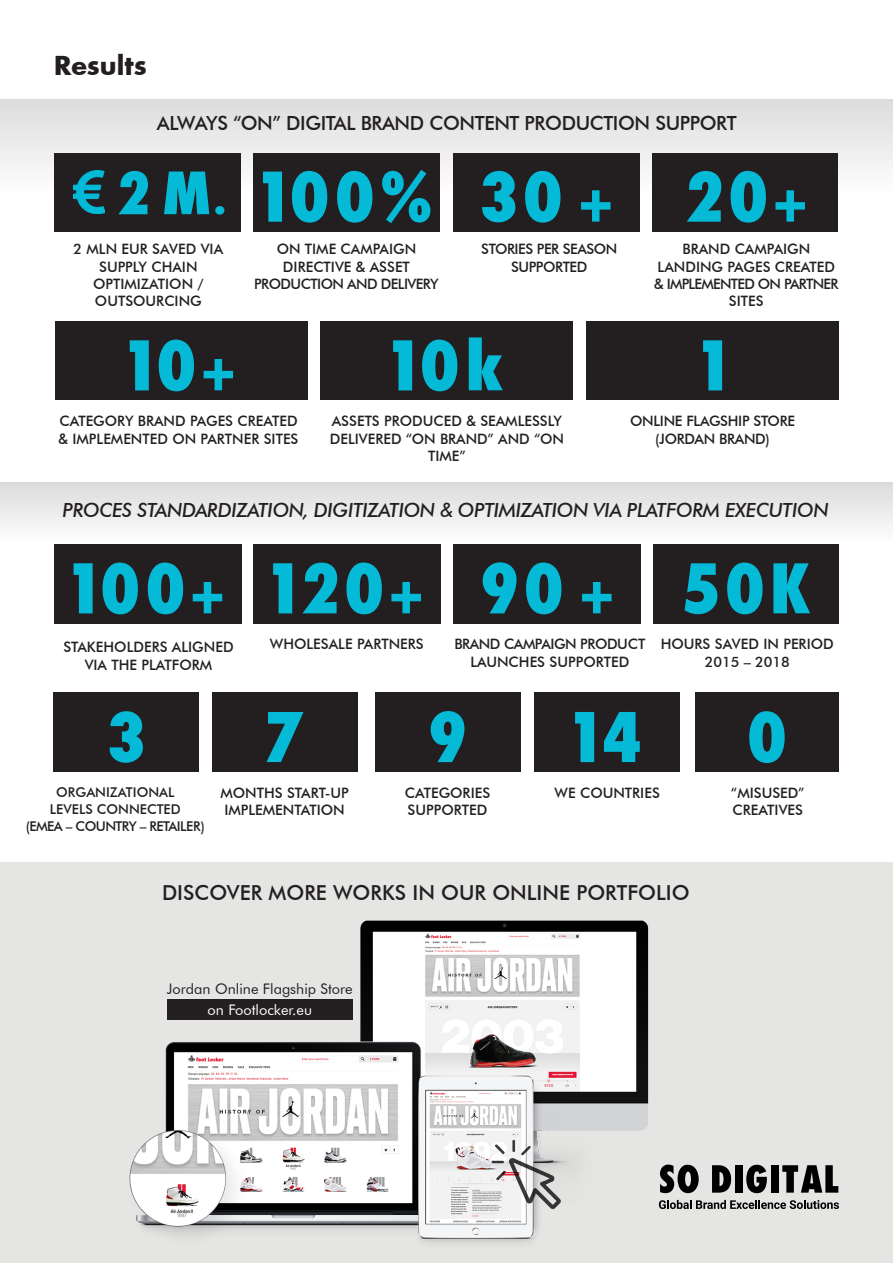
<style>
.page{position:relative;width:893px;height:1263px;background:#fff}
.page>*{position:absolute;margin:0;border:0;box-sizing:border-box;transform-origin:0 0}
.t1{font:65.4px "Futura Cond X Boold";letter-spacing:.05em;color:#04bad7}
.t2{font:65.25px "Futura Cond X Boold";letter-spacing:.05em;color:#04bad7}
.t3{font:55.8px "Futura Cond X Boold";color:#04bad7}
.t4{font:700 25.5px "Futura";color:#231f20}
.t5{font:500 20.7px "Futura BT";color:#231f20}
.t6{font:italic 500 19.5px "Futura BT";letter-spacing:-.02em;color:#231f20}
.t7{font:500 19.5px "Futura BT";letter-spacing:-.02em;color:#231f20}
.t8{font:14.55px/20.2px "Futura BT";color:#231f20;text-align:center}
.t9{font:500 14.4px/17.2px "Futura BT";color:#231f20;text-align:center}
.t10{font:500 14.4px/17.2px "Futura BT";letter-spacing:-.05em;color:#231f20;text-align:center}
.t11{font:500 14.4px "Futura BT";letter-spacing:-.02em;color:#231f20}
.t12{font:500 14.4px "Futura BT";letter-spacing:-.03em;color:#231f20}
.t13{font:500 14.4px "Futura BT";letter-spacing:-.04em;color:#231f20}
.t14{font:500 13.5px "Futura BT";color:#231f20}
.t15{font:500 13.5px "Futura BT";letter-spacing:-.04em;color:#231f20}
.s1{font-size:39px}
.s2{color:#fff}
</style>
<div class="page">
<div style="left:0;top:99px;width:893px;height:143px;background:linear-gradient(to bottom,#e4e4e4,#fafafa)"></div>
<div style="left:55px;top:321px;width:252px;height:79px;background:#231f20"></div>
<div style="left:321px;top:321px;width:252px;height:79px;background:#231f20"></div>
<div style="left:586px;top:321px;width:253px;height:79px;background:#231f20"></div>
<div style="left:653px;top:152px;width:185px;height:79px;background:#231f20"></div>
<div style="left:453px;top:152px;width:187px;height:79px;background:#231f20"></div>
<div style="left:253px;top:152px;width:187px;height:79px;background:#231f20"></div>
<div style="left:54px;top:152px;width:187px;height:79px;background:#231f20"></div>
<div style="left:0;top:862px;width:893px;height:401px;background:#e5e5e4"></div>
<img style="left:129px;top:920px;width:538px;height:323px">
<img style="left:468px;top:1117px;width:117px;height:117px">
<div style="left:167px;top:1000px;width:186px;height:20px;background:#231f20"></div>
<div style="left:0;top:483px;width:893px;height:90px;background:linear-gradient(to bottom,#e1e1e1,#fff)"></div>
<div style="left:375px;top:693px;width:145px;height:79px;background:#231f20"></div>
<div style="left:213px;top:693px;width:145px;height:79px;background:#231f20"></div>
<div style="left:54px;top:693px;width:145px;height:79px;background:#231f20"></div>
<div style="left:535px;top:693px;width:145px;height:79px;background:#231f20"></div>
<div style="left:695px;top:693px;width:144px;height:79px;background:#231f20"></div>
<div style="left:654px;top:544px;width:185px;height:79px;background:#231f20"></div>
<div style="left:453px;top:544px;width:188px;height:79px;background:#231f20"></div>
<div style="left:253px;top:544px;width:187px;height:79px;background:#231f20"></div>
<div style="left:54px;top:544px;width:187px;height:79px;background:#231f20"></div>
<svg style="left:660px;top:1164px;width:39px;height:29px"></svg>
<svg style="left:712px;top:1165px;width:19px;height:27px"></svg>
<div style="left:735px;top:1165px;width:7px;height:27px;background:#000"></div>
<svg style="left:746px;top:1165px;width:21px;height:28px"></svg>
<div style="left:771px;top:1165px;width:8px;height:27px;background:#000"></div>
<svg style="left:782px;top:1165px;width:56px;height:27px"></svg>
<svg style="left:659px;top:1200px;width:180px;height:9px"></svg>
<img style="left:74px;top:171px;width:31px;height:43px">
<p class="t4" style="left:54px;top:48px;width:94px">Results</p>
<p class="t7" style="left:157px;top:111px;width:581px">ALWAYS “ON” DIGITAL BRAND CONTENT PRODUCTION SUPPORT</p>
<p class="t3" style="left:115px;top:155px;width:113px">2 M<span class="s1">.</span></p>
<p class="t2" style="left:260px;top:153px;width:175px">100%</p>
<p class="t2" style="left:479px;top:153px;width:136px">30 +</p>
<p class="t2" style="left:683px;top:153px;width:126px">20+</p>
<p class="t12" style="left:481px;top:240px;width:138px">STORIES PER SEASON</p>
<p class="t12" style="left:511px;top:258px;width:78px">SUPPORTED</p>
<p class="t9" style="left:74px;top:241px;width:151px">2 MLN EUR SAVED VIA<br>SUPPLY CHAIN</p>
<p class="t9" style="left:93px;top:275px;width:112px">OPTIMIZATION /</p>
<p class="t9" style="left:95px;top:292px;width:108px">OUTSOURCING</p>
<p class="t9" style="left:277px;top:241px;width:141px">ON TIME CAMPAIGN</p>
<p class="t9" style="left:283px;top:258px;width:128px">DIRECTIVE &amp; ASSET</p>
<p class="t13" style="left:254px;top:275px;width:186px">PRODUCTION AND DELIVERY</p>
<p class="t9" style="left:682px;top:241px;width:129px">BRAND CAMPAIGN</p>
<p class="t10" style="left:654px;top:258px;width:186px">LANDING PAGES CREATED &amp; IMPLEMENTED ON PARTNER<br>SITES</p>
<p class="t2" style="left:126px;top:321px;width:111px">10+</p>
<p class="t2" style="left:390px;top:321px;width:116px">10k</p>
<p class="t2" style="left:700px;top:321px;width:27px">1</p>
<p class="t9" style="left:59px;top:412px;width:241px;text-align:left">CATEGORY BRAND PAGES CREATED &amp; IMPLEMENTED ON PARTNER SITES</p>
<p class="t9" style="left:330px;top:412px;width:236px">ASSETS PRODUCED &amp; SEAMLESSLY<br>DELIVERED “ON BRAND” AND “ON<br>TIME”</p>
<p class="t11" style="left:630px;top:412px;width:166px">ONLINE FLAGSHIP STORE</p>
<p class="t11" style="left:655px;top:430px;width:116px">(JORDAN BRAND)</p>
<p class="t6" style="left:62px;top:498px;width:768px">PROCES STANDARDIZATION, DIGITIZATION &amp; OPTIMIZATION VIA PLATFORM EXECUTION</p>
<p class="t1" style="left:70px;top:544px;width:157px">100+</p>
<p class="t1" style="left:270px;top:544px;width:156px">120+</p>
<p class="t1" style="left:479px;top:544px;width:137px">90 +</p>
<p class="t1" style="left:681px;top:544px;width:132px">50K</p>
<p class="t9" style="left:454px;top:635px;width:193px">BRAND CAMPAIGN PRODUCT<br>LAUNCHES SUPPORTED</p>
<p class="t9" style="left:63px;top:639px;width:172px">STAKEHOLDERS ALIGNED</p>
<p class="t9" style="left:270px;top:635px;width:155px">WHOLESALE PARTNERS</p>
<p class="t9" style="left:85px;top:656px;width:129px">VIA THE PLATFORM</p>
<p class="t9" style="left:661px;top:635px;width:175px">HOURS SAVED IN PERIOD<br>2015 – 2018</p>
<p class="t1" style="left:107px;top:693px;width:41px">3</p>
<p class="t1" style="left:264px;top:693px;width:44px">7</p>
<p class="t1" style="left:427px;top:693px;width:42px">9</p>
<p class="t1" style="left:572px;top:693px;width:73px">14</p>
<p class="t9" style="left:405px;top:784px;width:87px">CATEGORIES</p>
<p class="t9" style="left:408px;top:801px;width:81px">SUPPORTED</p>
<p class="t9" style="left:220px;top:784px;width:130px">MONTHS START-UP</p>
<p class="t9" style="left:555px;top:784px;width:107px">WE COUNTRIES</p>
<p class="t9" style="left:224px;top:801px;width:122px">IMPLEMENTATION</p>
<p class="t14" style="left:56px;top:784px;width:120px">ORGANIZATIONAL</p>
<p class="t14" style="left:50px;top:801px;width:132px">LEVELS CONNECTED</p>
<p class="t15" style="left:26px;top:818px;width:180px">(EMEA – COUNTRY – RETAILER)</p>
<p class="t5" style="left:162px;top:880px;width:529px">DISCOVER MORE WORKS IN OUR ONLINE PORTFOLIO</p>
<p class="t8" style="left:167px;top:979px;width:187px">Jordan Online Flagship Store <span class="s2">on Footlocker.eu</span></p>
<p class="t1" style="left:746px;top:693px;width:43px">0</p>
<p class="t9" style="left:731px;top:784px;width:75px">“MISUSED”</p>
<p class="t9" style="left:732px;top:801px;width:72px">CREATIVES</p>
</div>
